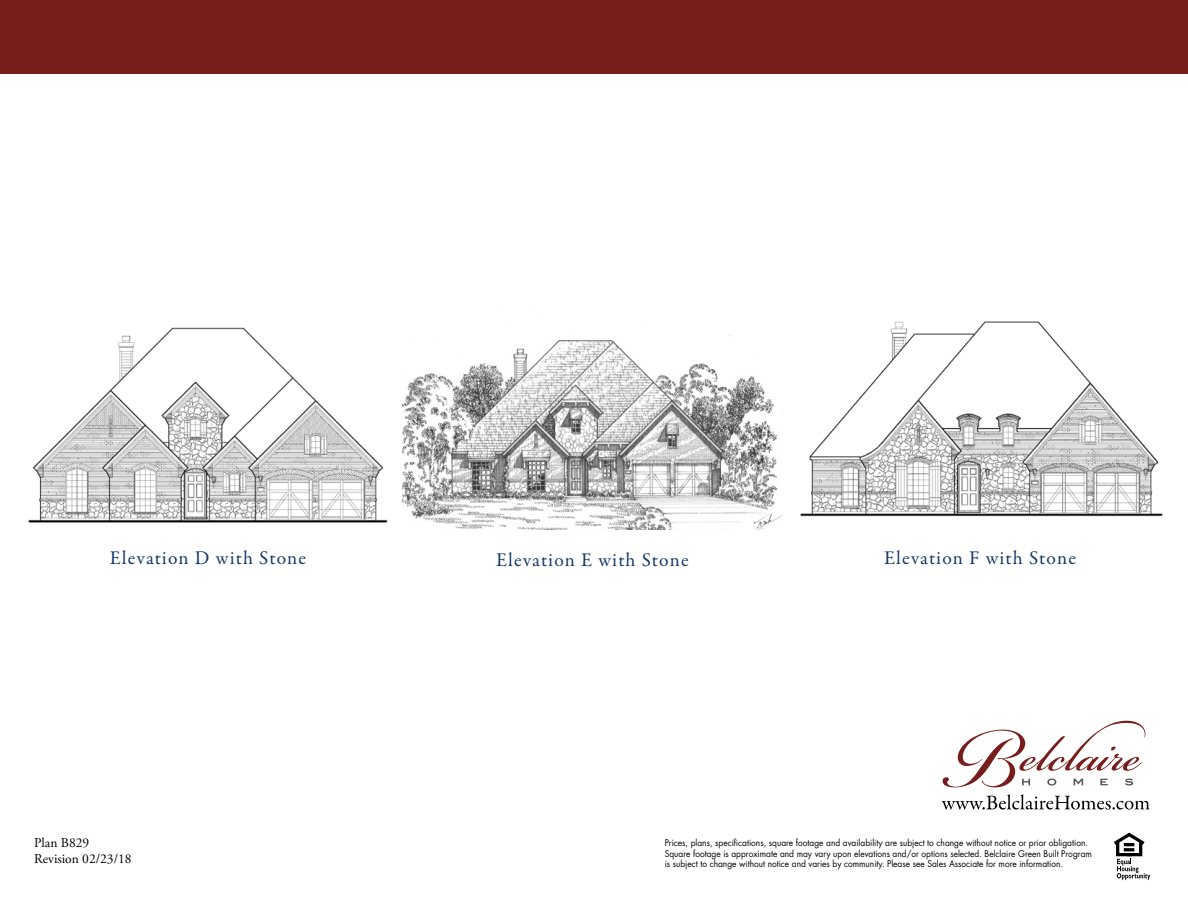
<style>
.page{position:relative;width:1188px;height:918px;background:#fff}
.page>*{position:absolute;margin:0;border:0;box-sizing:border-box;transform-origin:0 0}
.t1{font:19.5px "Garamond Premr Pro";letter-spacing:.055em;color:#153968}
.t2{font:13.5px/16.2px "Adobe Garamond Pro";color:#000}
.t3{font:9px/10.5px "Futura Std";color:#000;scale:.93 1}
</style>
<div class="page">
<div style="left:0;top:0;width:1188px;height:74px;background:#771e1c"></div>
<svg style="left:1114px;top:832px;width:36px;height:48px"></svg>
<svg style="left:943px;top:720px;width:203px;height:67px"></svg>
<svg style="left:942px;top:794px;width:208px;height:16px"></svg>
<img style="left:28px;top:327px;width:360px;height:196px">
<img style="left:402px;top:335px;width:380px;height:195px">
<img style="left:800px;top:321px;width:363px;height:196px">
<h1 class="t1" style="left:110px;top:546px;width:198px">Elevation D with Stone</h1>
<h1 class="t1" style="left:496px;top:548px;width:194px">Elevation E with Stone</h1>
<h1 class="t1" style="left:884px;top:546px;width:193px">Elevation F with Stone</h1>
<h2 class="t2" style="left:34px;top:835px;width:99px">Plan B829<br>Revision 02/23/18</h2>
<p class="t3" style="left:665px;top:838px;width:461px">Prices, plans, specifications, square footage and availability are subject to change without notice or prior obligation.<br>Square footage is approximate and may vary upon elevations and/or options selected. Belclaire Green Built Program is subject to change without notice and varies by community. Please see Sales Associate for more information.</p>
</div>
